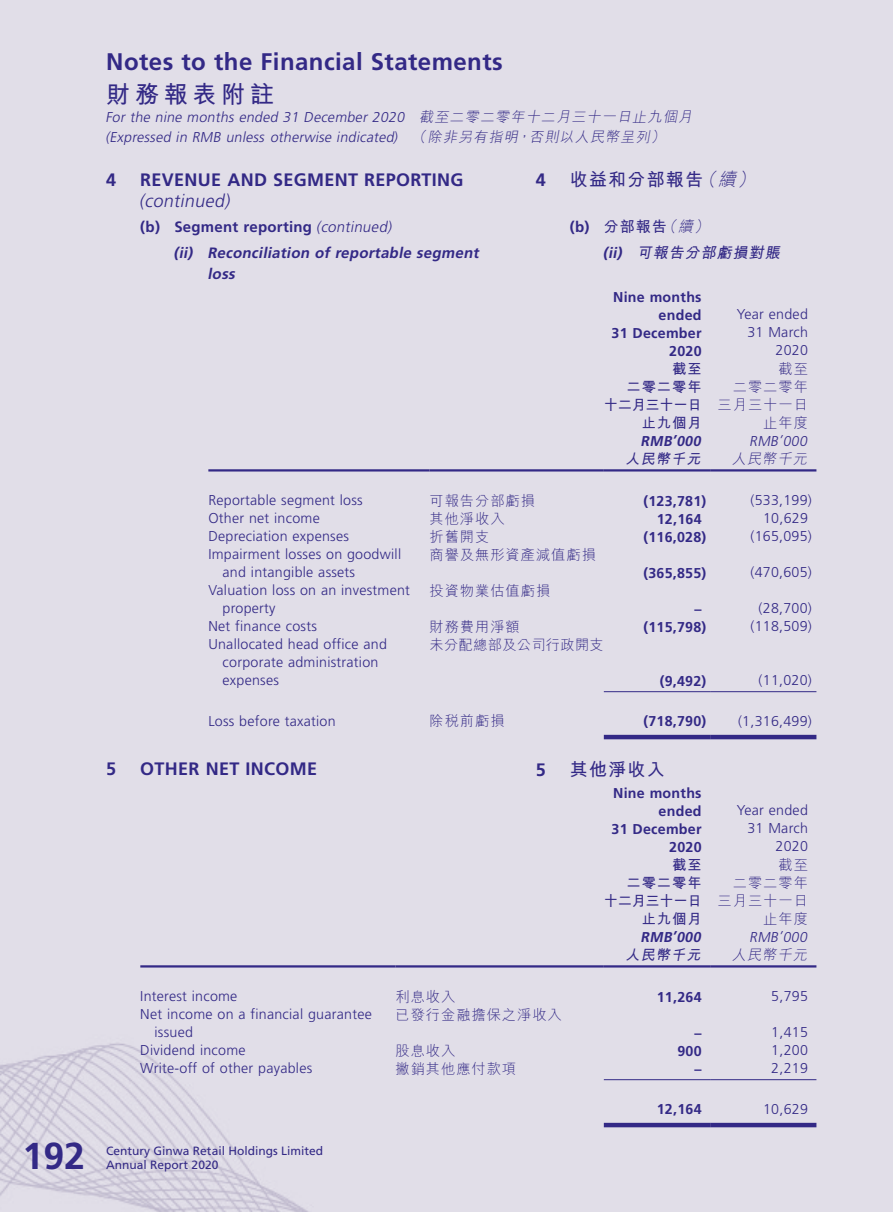
<style>
.page{position:relative;width:893px;height:1212px;background:#e1dee8}
.page>*{position:absolute;margin:0;border:0;box-sizing:border-box;transform-origin:0 0}
.t1{font:700 37.5px "Frutiger LT Std";color:#332986}
.t2{font:700 24px "Frutiger LT Std";letter-spacing:.02em;color:#332986}
.t3{font:24px "M Hei HK Bold E Ten B5 H";letter-spacing:.2em;color:#332986}
.t4{font:700 18px "Frutiger LT Std";letter-spacing:.02em;color:#332986}
.t5{font:18px "M Hei HK Bold E Ten B5 H";letter-spacing:.07em;color:#332986}
.t6{font:italic 300 18px "Frutiger LT Std";color:#332986}
.t7{font:italic 700 15px/25.2px "Frutiger LT Std";color:#332986}
.t8{font:italic 15px/25.2px "M Hei HK Bold E Ten B5 H";color:#332986}
.t9{font:300 14.25px/18px "Frutiger LT Std";letter-spacing:.02em;color:#332986}
.t10{font:700 14.25px/18px "Frutiger LT Std";letter-spacing:.02em;color:#332986;text-align:right}
.t11{font:italic 300 14.25px/19.5px "Frutiger LT Std";color:#332986}
.t12{font:14.25px/18px "M Hei HK Light E Ten B5 H";letter-spacing:.07em;color:#332986;text-align:right}
.t13{font:14.25px/18px "M Hei HK Bold E Ten B5 H";letter-spacing:.07em;color:#332986;text-align:right}
.t14{font:italic 700 14.25px "Frutiger LT Std";color:#332986}
.t15{font:14.25px "M Hei HK Light E Ten B5 H";letter-spacing:.02em;color:#332986}
.t16{font:italic 14.25px "M Hei HK Bold E Ten B5 H";color:#332986}
.t17{font:italic 14.25px "M Hei HK Light E Ten B5 H";color:#332986}
.t18{font:12px/13.5px "Frutiger LT Std";color:#332986}
.s1{font-family:"M Hei HK Light E Ten B5 H";font-weight:400}
.s2{font-style:normal}
.s3{font-weight:300}
.s4{font-family:"M Hei HK Light E Ten B5 H";font-style:italic}
.s5{font-family:"Frutiger LT Std";font-weight:700;font-style:normal}
.s6{font-family:"M Hei HK Light E Ten B5 H"}
.s7{font-family:"Frutiger LT Std";font-weight:700}
</style>
<div class="page">
<hr style="left:208px;top:469px;width:221px;height:2px;background:#332986">
<hr style="left:429px;top:469px;width:175px;height:2px;background:#332986">
<hr style="left:604px;top:469px;width:106px;height:2px;background:#332986">
<hr style="left:710px;top:469px;width:106px;height:2px;background:#332986">
<hr style="left:604px;top:691px;width:106px;height:1px;background:#332986">
<hr style="left:710px;top:691px;width:106px;height:1px;background:#332986">
<hr style="left:604px;top:735px;width:106px;height:4px;background:#332986">
<hr style="left:710px;top:735px;width:106px;height:4px;background:#332986">
<hr style="left:140px;top:965px;width:255px;height:2px;background:#332986">
<hr style="left:395px;top:965px;width:209px;height:2px;background:#332986">
<hr style="left:604px;top:965px;width:106px;height:2px;background:#332986">
<hr style="left:710px;top:965px;width:106px;height:2px;background:#332986">
<hr style="left:604px;top:1079px;width:106px;height:1px;background:#332986">
<hr style="left:710px;top:1079px;width:106px;height:1px;background:#332986">
<hr style="left:604px;top:1123px;width:106px;height:4px;background:#332986">
<hr style="left:710px;top:1123px;width:106px;height:4px;background:#332986">
<h2 class="t2" style="left:106px;top:52px;width:398px">Notes to the Financial Statements</h2>
<h2 class="t3" style="left:106px;top:85px;width:169px">財務報表附註</h2>
<p class="t11" style="left:105px;top:109px;width:590px">For the nine months ended 31 December 2020 <span class="s1">截至二零二零年十二月三十一日止九個月</span>(Expressed in RMB unless otherwise indicated) <span class="s1">（除非另有指明，否則以人民幣呈列）</span></p>
<p class="t4" style="left:106px;top:173px;width:12px">4</p>
<p class="t4" style="left:140px;top:173px;width:325px">REVENUE AND SEGMENT REPORTING</p>
<p class="t6" style="left:139px;top:194px;width:95px">(continued)</p>
<p class="t7" style="left:173px;top:216px;width:309px;text-indent:-33px"><span class="s2">(b) Segment reporting</span> <span class="s3">(continued)<br></span>(ii) Reconciliation of reportable segment</p>
<p class="t7" style="left:207px;top:262px;width:31px">loss</p>
<p class="t4" style="left:536px;top:173px;width:12px">4</p>
<p class="t5" style="left:570px;top:173px;width:190px">收益和分部報告<span class="s4">（續）</span></p>
<p class="t8" style="left:603px;top:216px;width:181px;text-indent:-33px"><span class="s5">(b)</span> <span class="s2">分部報告</span><span class="s6">（續）<br></span><span class="s7">(ii)</span> 可報告分部虧損對賬</p>
<p class="t10" style="left:612px;top:289px;width:92px">Nine months ended<br>31 December<br>2020</p>
<p class="t9" style="left:737px;top:306px;width:73px;text-align:right">Year ended<br>31 March<br>2020</p>
<p class="t13" style="left:604px;top:361px;width:99px">截至<br>二零二零年<br>十二月三十一日止九個月</p>
<p class="t12" style="left:718px;top:361px;width:92px">截至<br>二零二零年三月三十一日止年度</p>
<p class="t14" style="left:640px;top:435px;width:64px">RMB’000</p>
<p class="t11" style="left:749px;top:432px;width:62px">RMB’000</p>
<p class="t16" style="left:626px;top:453px;width:79px">人民幣千元</p>
<p class="t17" style="left:732px;top:453px;width:79px">人民幣千元</p>
<p class="t9" style="left:208px;top:492px;width:156px">Reportable segment loss</p>
<p class="t12" style="left:429px;top:493px;width:107px">可報告分部虧損</p>
<p class="t10" style="left:643px;top:493px;width:65px">(123,781)</p>
<p class="t9" style="left:750px;top:492px;width:63px">(533,199)</p>
<p class="t9" style="left:208px;top:510px;width:113px">Other net income</p>
<p class="t12" style="left:429px;top:511px;width:77px">其他淨收入</p>
<p class="t10" style="left:657px;top:511px;width:46px">12,164</p>
<p class="t9" style="left:763px;top:510px;width:46px">10,629</p>
<p class="t9" style="left:208px;top:528px;width:142px">Depreciation expenses</p>
<p class="t12" style="left:429px;top:529px;width:61px">折舊開支</p>
<p class="t10" style="left:643px;top:529px;width:65px">(116,028)</p>
<p class="t9" style="left:750px;top:528px;width:63px">(165,095)</p>
<p class="t9" style="left:223px;top:546px;width:180px;text-indent:-14px">Impairment losses on goodwill and intangible assets</p>
<p class="t12" style="left:429px;top:547px;width:168px">商譽及無形資產減值虧損</p>
<p class="t10" style="left:643px;top:565px;width:65px">(365,855)</p>
<p class="t9" style="left:750px;top:564px;width:63px">(470,605)</p>
<p class="t9" style="left:223px;top:582px;width:189px;text-indent:-14px">Valuation loss on an investment property</p>
<p class="t12" style="left:429px;top:583px;width:122px">投資物業估值虧損</p>
<p class="t10" style="left:694px;top:601px;width:9px">–</p>
<p class="t9" style="left:759px;top:600px;width:55px">(28,700)</p>
<p class="t9" style="left:208px;top:618px;width:110px">Net finance costs</p>
<p class="t12" style="left:429px;top:619px;width:92px">財務費用淨額</p>
<p class="t10" style="left:643px;top:619px;width:65px">(115,798)</p>
<p class="t9" style="left:750px;top:618px;width:63px">(118,509)</p>
<p class="t9" style="left:223px;top:636px;width:166px;text-indent:-14px">Unallocated head office and corporate administration expenses</p>
<p class="t15" style="left:429px;top:639px;width:176px">未分配總部及公司行政開支</p>
<p class="t10" style="left:660px;top:673px;width:48px">(9,492)</p>
<p class="t9" style="left:759px;top:672px;width:55px">(11,020)</p>
<p class="t9" style="left:208px;top:713px;width:129px">Loss before taxation</p>
<p class="t12" style="left:429px;top:714px;width:77px">除稅前虧損</p>
<p class="t10" style="left:643px;top:713px;width:65px">(718,790)</p>
<p class="t9" style="left:738px;top:713px;width:75px">(1,316,499)</p>
<p class="t4" style="left:106px;top:761px;width:12px">5</p>
<p class="t4" style="left:140px;top:761px;width:178px">OTHER NET INCOME</p>
<p class="t4" style="left:536px;top:762px;width:12px">5</p>
<p class="t5" style="left:570px;top:762px;width:96px">其他淨收入</p>
<p class="t10" style="left:612px;top:785px;width:92px">Nine months ended<br>31 December<br>2020</p>
<p class="t9" style="left:737px;top:802px;width:73px;text-align:right">Year ended<br>31 March<br>2020</p>
<p class="t13" style="left:604px;top:857px;width:99px">截至<br>二零二零年<br>十二月三十一日止九個月</p>
<p class="t12" style="left:718px;top:857px;width:92px">截至<br>二零二零年三月三十一日止年度</p>
<p class="t14" style="left:640px;top:931px;width:64px">RMB’000</p>
<p class="t11" style="left:749px;top:928px;width:62px">RMB’000</p>
<p class="t16" style="left:625px;top:949px;width:79px">人民幣千元</p>
<p class="t17" style="left:732px;top:949px;width:79px">人民幣千元</p>
<p class="t9" style="left:140px;top:988px;width:99px">Interest income</p>
<p class="t12" style="left:395px;top:989px;width:61px">利息收入</p>
<p class="t10" style="left:657px;top:989px;width:46px">11,264</p>
<p class="t9" style="left:771px;top:988px;width:38px">5,795</p>
<p class="t9" style="left:155px;top:1006px;width:219px;text-indent:-14px">Net income on a financial guarantee issued</p>
<p class="t12" style="left:395px;top:1007px;width:168px">已發行金融擔保之淨收入</p>
<p class="t10" style="left:694px;top:1025px;width:9px">–</p>
<p class="t9" style="left:771px;top:1024px;width:38px">1,415</p>
<p class="t9" style="left:140px;top:1042px;width:107px">Dividend income</p>
<p class="t12" style="left:395px;top:1043px;width:61px">股息收入</p>
<p class="t10" style="left:677px;top:1043px;width:26px">900</p>
<p class="t9" style="left:771px;top:1042px;width:38px">1,200</p>
<p class="t9" style="left:140px;top:1060px;width:173px">Write-off of other payables</p>
<p class="t12" style="left:395px;top:1061px;width:122px">撇銷其他應付款項</p>
<p class="t10" style="left:694px;top:1061px;width:9px">–</p>
<p class="t9" style="left:771px;top:1060px;width:38px">2,219</p>
<p class="t10" style="left:657px;top:1101px;width:46px">12,164</p>
<p class="t9" style="left:763px;top:1101px;width:46px">10,629</p>
<h1 class="t1" style="left:22px;top:1141px;width:64px">192</h1>
<p class="t18" style="left:106px;top:1145px;width:218px">Century Ginwa Retail Holdings Limited<br>Annual Report 2020</p>
</div>
